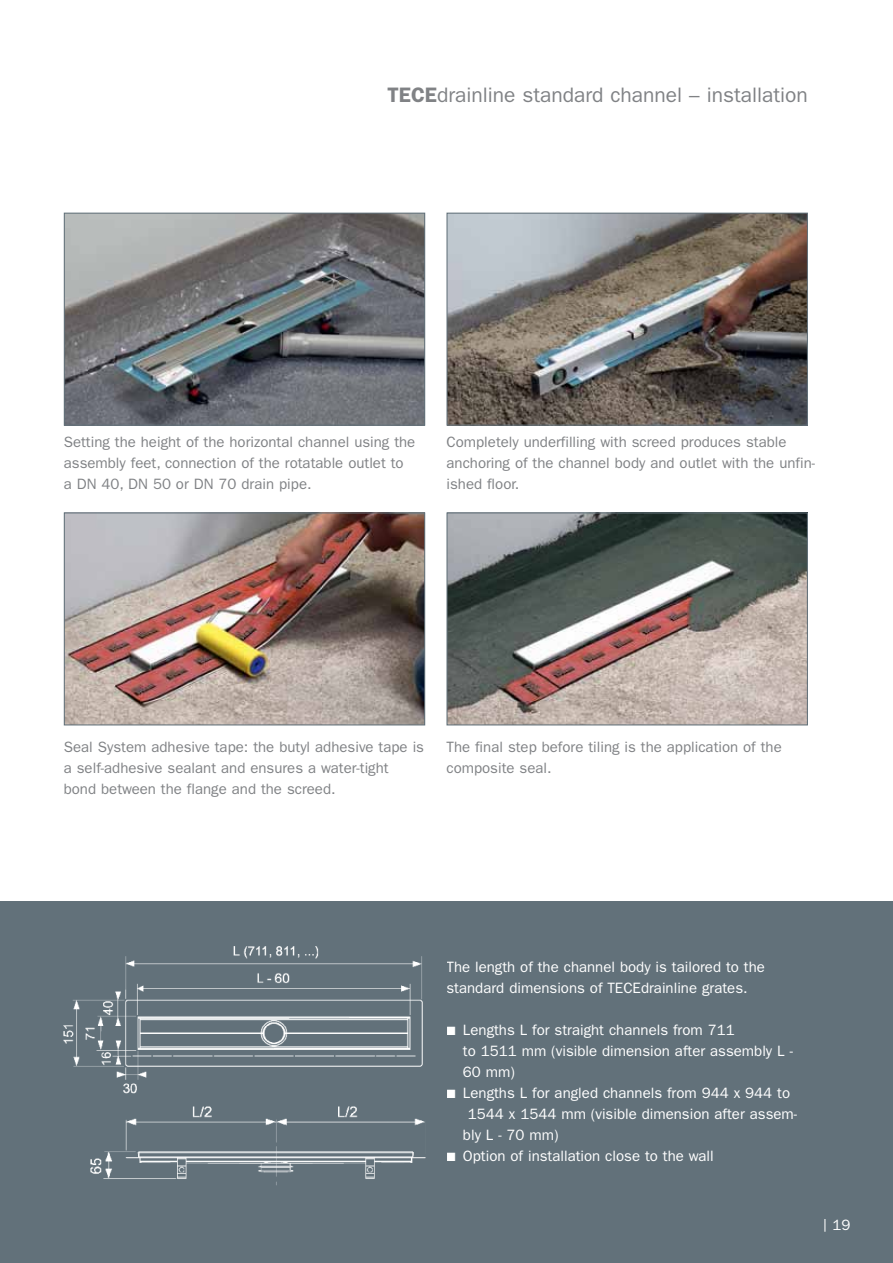
<style>
.page{position:relative;width:893px;height:1263px;background:#fff}
.page>*{position:absolute;margin:0;border:0;box-sizing:border-box;transform-origin:0 0}
.t1{font:21px "Franklin Gothic";color:#808285}
.t2{font:15px/21px "Franklin Gothic";color:#808285}
.t3{font:15px/21px "Franklin Gothic";color:#fff}
.s1{font-weight:600}
</style>
<div class="page">
<div style="left:0;top:901px;width:893px;height:362px;background:#62717a"></div>
<img style="left:66px;top:215px;width:357px;height:209px">
<div style="left:64px;top:213px;width:361px;height:213px;border:1px solid #62717a"></div>
<img style="left:66px;top:514px;width:357px;height:209px">
<div style="left:64px;top:512px;width:361px;height:213px;border:1px solid #62717a"></div>
<img style="left:448px;top:215px;width:358px;height:209px">
<div style="left:446px;top:213px;width:362px;height:213px;border:1px solid #62717a"></div>
<img style="left:448px;top:514px;width:358px;height:209px">
<div style="left:446px;top:512px;width:362px;height:213px;border:1px solid #62717a"></div>
<img style="left:90px;top:1106px;width:336px;height:80px">
<img style="left:63px;top:946px;width:360px;height:148px">
<svg style="left:824px;top:1219px;width:1px;height:13px"></svg>
<h1 class="t1" style="left:387px;top:83px;width:422px"><span class="s1">TECE</span>drainline standard channel – installation</h1>
<p class="t2" style="left:64px;top:432px;width:353px">Setting the height of the horizontal channel using the assembly feet, connection of the rotatable outlet to a DN 40, DN 50 or DN 70 drain pipe.</p>
<p class="t2" style="left:446px;top:432px;width:370px">Completely underfilling with screed produces stable anchoring of the channel body and outlet with the unfin&shy;ished floor.</p>
<p class="t2" style="left:64px;top:736px;width:362px">Seal System adhesive tape: the butyl adhesive tape is a self-adhesive sealant and ensures a water-tight bond between the flange and the screed.</p>
<p class="t2" style="left:446px;top:736px;width:337px">The final step before tiling is the application of the composite seal.</p>
<p class="t3" style="left:446px;top:957px;width:320px">The length of the channel body is tailored to the standard dimensions of TECEdrainline grates.</p>
<p class="t3" style="left:463px;top:1020px;width:331px;text-indent:-16px">■ Lengths L for straight channels from 711<br>to 1511 mm (visible dimension after assembly L -<br>60 mm)</p>
<p class="t3" style="left:446px;top:1083px;width:345px">■ Lengths L for angled channels from 944 x 944 to</p>
<p class="t3" style="left:468px;top:1104px;width:331px">1544 x 1544 mm (visible dimension after assem-</p>
<p class="t3" style="left:463px;top:1125px;width:97px">bly L - 70 mm)</p>
<p class="t3" style="left:446px;top:1146px;width:269px">■ Option of installation close to the wall</p>
<p class="t3" style="left:832px;top:1214px;width:19px">19</p>
</div>
